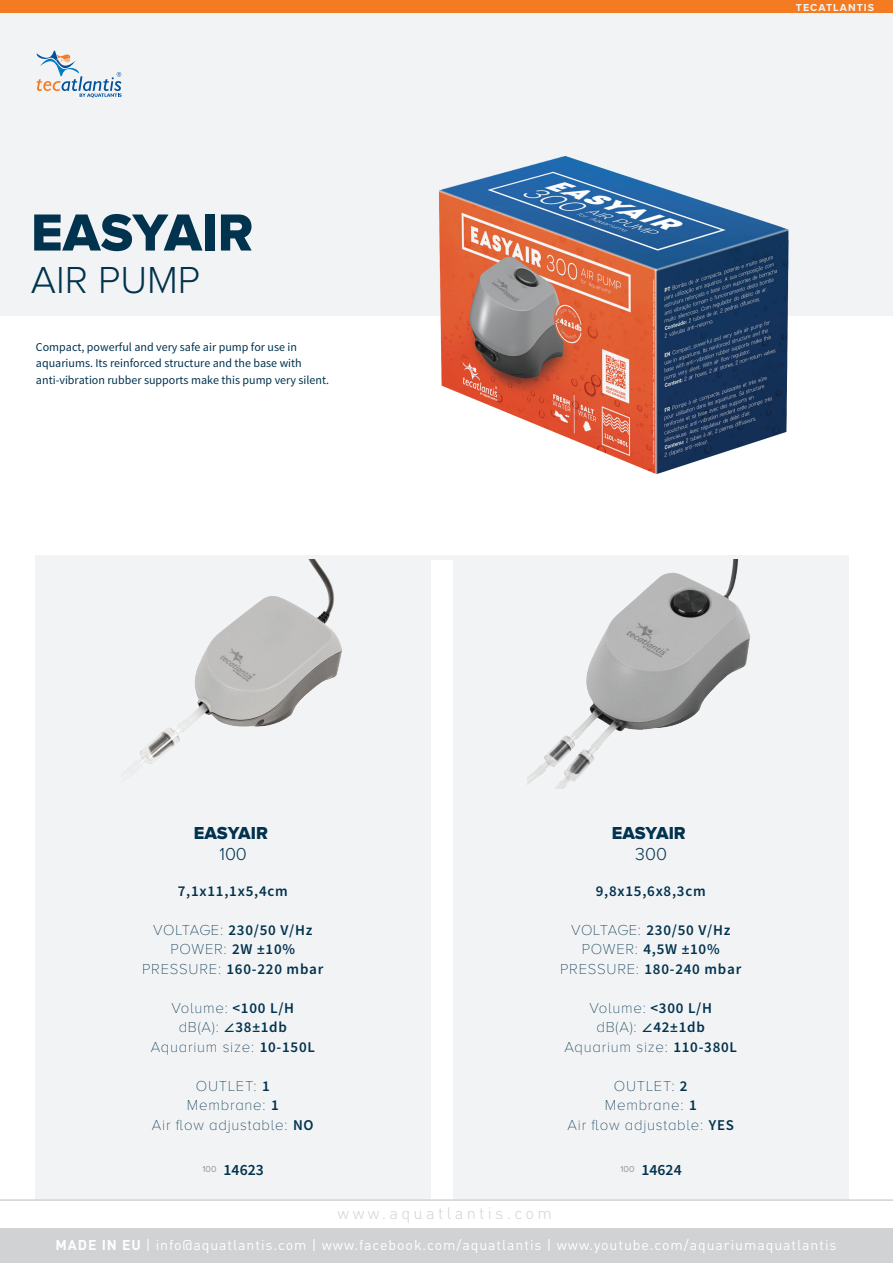
<style>
.page{position:relative;width:893px;height:1263px;background:#fff}
.page>*{position:absolute;margin:0;border:0;box-sizing:border-box;transform-origin:0 0}
.t1{font:54px "Proxima Nova A Extrabld";color:#01324e}
.t2{font:300 39px "Proxima Nova A";color:#01324e}
.t3{font:18px "Proxima Nova A Extrabld";color:#01324e}
.t4{font:300 18px "Proxima Nova A";color:#01324e}
.t5{font:300 16.5px "DIN";letter-spacing:.2em;color:#d1d2d4}
.t6{font:600 15.6px "Source Sans Pro";color:#01324e}
.t7{font:100 15px/19.5px "Proxima Nova A";letter-spacing:.05em;color:#01324e;text-align:center}
.t8{font:600 15px/19.5px "Source Sans Pro";letter-spacing:.05em;color:#01324e;text-align:center}
.t9{font:14.1px "DIN";letter-spacing:.065em;color:#fff}
.t10{font:12px/16.5px "Source Sans Pro";color:#01324e}
.t11{font:700 10.5px "Proxima Nova";letter-spacing:.1em;color:#f2f3f4}
.s1{font-family:"Proxima Nova A";font-weight:100}
.s2{font-family:"Source Sans Pro";font-weight:600}
.s3{font-family:"Microsoft Jheng Hei UI Bold";font-weight:400}
.s4{font-weight:700}
</style>
<div class="page">
<div style="left:0;top:0;width:893px;height:315px;background:#f2f3f4"></div>
<svg style="left:36px;top:50px;width:86px;height:48px"></svg>
<div style="left:0;top:0;width:893px;height:12px;background:#f47b21"></div>
<hr style="left:36px;top:556px;width:813px;height:4px;background:#f2f3f4">
<div style="left:36px;top:560px;width:395px;height:640px;background:#f2f3f4"></div>
<div style="left:453px;top:560px;width:396px;height:640px;background:#f2f3f4"></div>
<div style="left:0;top:1229px;width:893px;height:34px;background:#d1d2d4"></div>
<hr style="left:0;top:1199px;width:893px;height:2px;background:#d1d2d4">
<img style="left:140px;top:560px;width:202px;height:204px">
<img style="left:527px;top:560px;width:223px;height:228px">
<img style="left:397px;top:156px;width:433px;height:318px">
<h1 class="t1" style="left:31px;top:201px;width:224px">EASYAIR</h1>
<h2 class="t2" style="left:31px;top:258px;width:171px">AIR PUMP</h2>
<p class="t10" style="left:36px;top:339px;width:295px">Compact, powerful and very safe air pump for use in aquariums. Its reinforced structure and the base with anti-vibration rubber supports make this pump very silent.</p>
<p class="t11" style="left:796px;top:1px;width:80px">TECATLANTIS</p>
<p class="t3" style="left:194px;top:822px;width:76px">EASYAIR</p>
<p class="t4" style="left:219px;top:844px;width:29px">100</p>
<p class="t8" style="left:178px;top:881px;width:111px">7,1x11,1x5,4cm</p>
<p class="t8" style="left:153px;top:920px;width:161px"><span class="s1">VOLTAGE:</span> 230/50 V/Hz</p>
<p class="t7" style="left:171px;top:939px;width:126px">POWER: <span class="s2">2W ±10%</span></p>
<p class="t8" style="left:142px;top:959px;width:183px"><span class="s1">PRESSURE:</span> 160-220 mbar</p>
<p class="t7" style="left:151px;top:998px;width:166px">Volume: <span class="s2">&lt;100 L/H </span>dB(A): <span class="s3">∠</span><span class="s2">38±1db<br></span>Aquarium size: <span class="s2">10-150L</span></p>
<p class="t7" style="left:152px;top:1076px;width:163px">OUTLET: <span class="s2">1<br></span>Membrane: <span class="s2">1<br></span>Air flow adjustable: <span class="s2">NO</span></p>
<p class="t6" style="left:203px;top:1160px;width:63px"><sup>100</sup> 14623</p>
<p class="t3" style="left:612px;top:822px;width:76px">EASYAIR</p>
<p class="t4" style="left:635px;top:844px;width:33px">300</p>
<p class="t8" style="left:596px;top:881px;width:111px">9,8x15,6x8,3cm</p>
<p class="t8" style="left:560px;top:920px;width:183px"><span class="s1">VOLTAGE:</span> 230/50 V/Hz<br><span class="s1">POWER:</span> 4,5W ±10%<br><span class="s1">PRESSURE:</span> 180-240 mbar</p>
<p class="t7" style="left:564px;top:998px;width:174px">Volume: <span class="s2">&lt;300 L/H<br></span>dB(A): <span class="s3">∠</span><span class="s2">42±1db<br></span>Aquarium size: <span class="s2">110-380L</span></p>
<p class="t7" style="left:568px;top:1076px;width:168px">OUTLET: <span class="s2">2<br></span>Membrane: <span class="s2">1<br></span>Air flow adjustable: <span class="s2">YES</span></p>
<p class="t5" style="left:338px;top:1202px;width:216px">www.aquatlantis.com</p>
<p class="t6" style="left:620px;top:1160px;width:63px"><sup>100</sup> 14624</p>
<p class="t9" style="left:56px;top:1236px;width:782px"><span class="s4">MADE IN EU</span> | info@aquatlantis.com | www.facebook.com/aquatlantis | www.youtube.com/aquariumaquatlantis</p>
</div>
